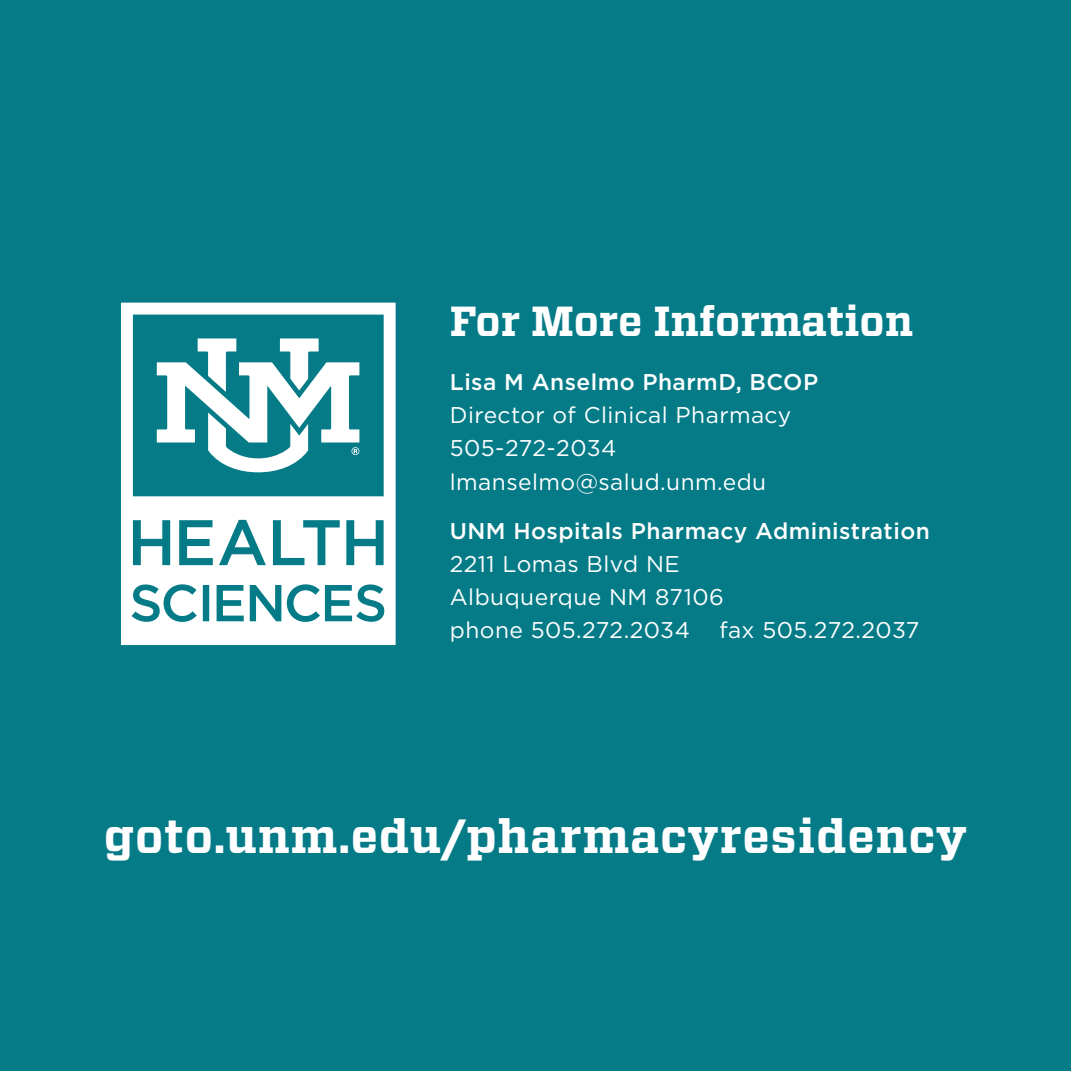
<style>
.page{position:relative;width:1071px;height:1071px;background:#047b87}
.page>*{position:absolute;margin:0;border:0;box-sizing:border-box;transform-origin:0 0}
.t1{font:700 47.25px "Vitesse";letter-spacing:.02em;color:#fff}
.t2{font:700 42px "Vitesse";color:#fff}
.t3{font:22.75px/33.2px "Gotham";letter-spacing:.02em;color:#fff}
.s1{font-weight:500}
</style>
<div class="page">
<svg style="left:121px;top:303px;width:275px;height:342px;fill:#fff"></svg>
<p class="t2" style="left:450px;top:294px;width:465px">For More Information</p>
<p class="t3" style="left:450px;top:365px;width:370px"><span class="s1">Lisa M Anselmo PharmD, BCOP<br></span>Director of Clinical Pharmacy<br>505-272-2034 lmanselmo@salud.unm.edu</p>
<p class="t3" style="left:450px;top:513px;width:482px"><span class="s1">UNM Hospitals Pharmacy Administration<br></span>2211 Lomas Blvd NE<br>Albuquerque NM 87106<br>phone 505.272.2034</p>
<p class="t3" style="left:720px;top:613px;width:201px">fax 505.272.2037</p>
<p class="t1" style="left:104px;top:805px;width:865px">goto.unm.edu/pharmacyresidency</p>
</div>
